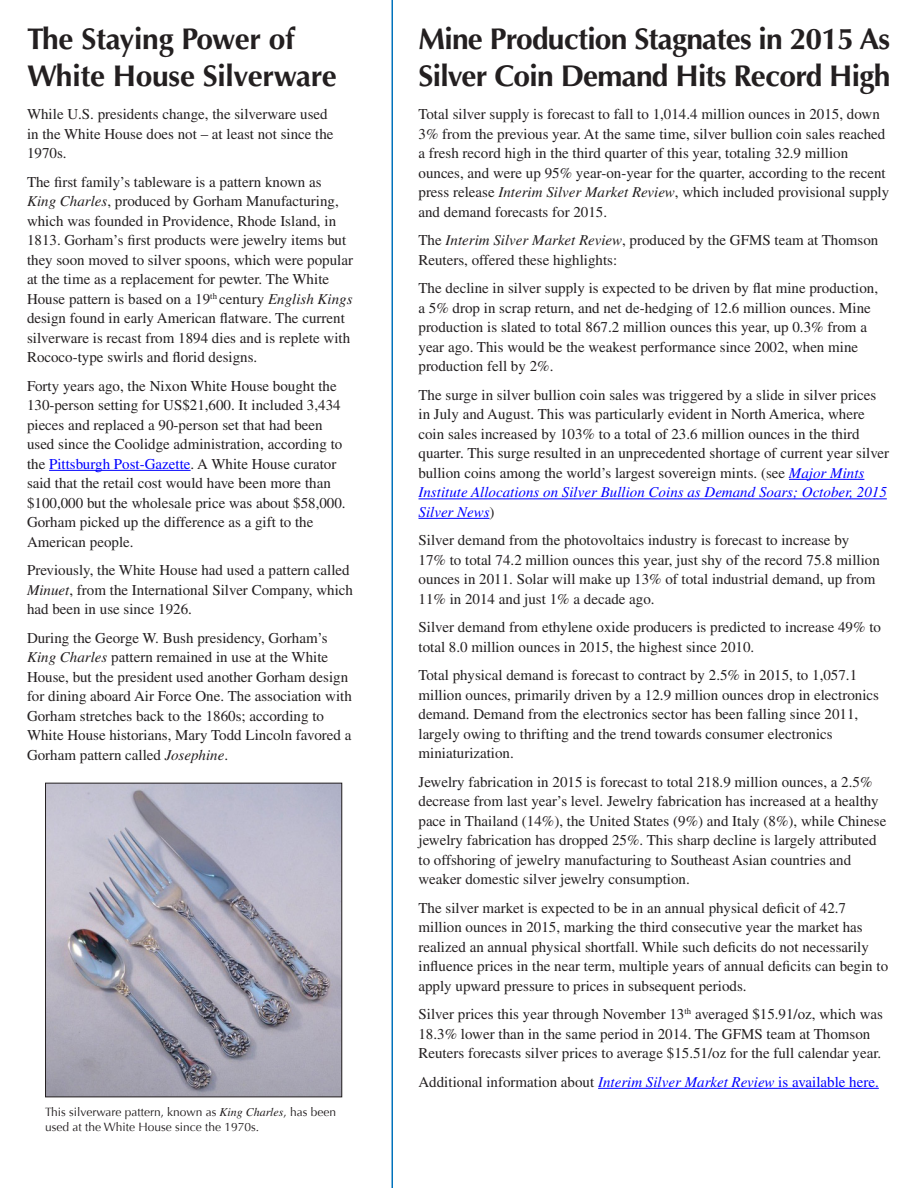
<style>
.page{position:relative;width:918px;height:1188px;background:#fff}
.page>*{position:absolute;margin:0;border:0;box-sizing:border-box;transform-origin:0 0}
.Heads{font:700 30px/37.5px "Optima";letter-spacing:-.025em;color:#231f20}
.Body_Copy{font:15px/19.5px "Times";color:#231f20}
.Captions{font:12px/15px "Optima";color:#231f20}
.s1{font-style:italic}
.s2{color:#00f}
.s3{font-family:"Times";font-style:italic}
.s4{font-style:italic;color:#00f}
</style>
<div class="page">
<hr style="left:392px;top:0;width:1px;height:1188px;background:#0072bc">
<hr style="left:49px;top:470px;width:142px;height:1px;background:#00f">
<img style="left:47px;top:785px;width:293px;height:310px">
<div style="left:45px;top:783px;width:297px;height:314px;border:1px solid #231f20"></div>
<hr style="left:789px;top:479px;width:75px;height:1px;background:#00f">
<hr style="left:418px;top:498px;width:469px;height:1px;background:#00f">
<hr style="left:418px;top:518px;width:72px;height:1px;background:#00f">
<hr style="left:598px;top:1088px;width:281px;height:1px;background:#00f">
<p class="Heads" style="left:27px;top:20px;width:311px">The Staying Power of<br>White House Silverware</p>
<p class="Body_Copy" style="left:27px;top:105px;width:308px">While U.S. presidents change, the silverware used in the White House does not – at least not since the<br>1970s.</p>
<p class="Body_Copy" style="left:27px;top:172px;width:328px">The first family’s tableware is a pattern known as <span class="s1">King Charles</span>, produced by Gorham Manufacturing, which was founded in Providence, Rhode Island, in 1813. Gorham’s first products were jewelry items but they soon moved to silver spoons, which were popular at the time as a replacement for pewter. The White House pattern is based on a 19<sup>th</sup> century <span class="s1">English Kings </span>design found in early American flatware. The current silverware is recast from 1894 dies and is replete with Rococo-type swirls and florid designs.</p>
<p class="Body_Copy" style="left:27px;top:376px;width:320px">Forty years ago, the Nixon White House bought the 130-person setting for US$21,600. It included 3,434 pieces and replaced a 90-person set that had been used since the Coolidge administration, according to the <span class="s2">Pittsburgh Post-Gazette</span>. A White House curator said that the retail cost would have been more than $100,000 but the wholesale price was about $58,000.<br>Gorham picked up the difference as a gift to the American people.</p>
<p class="Body_Copy" style="left:27px;top:561px;width:328px">Previously, the White House had used a pattern called<br><span class="s1">Minuet</span>, from the International Silver Company, which had been in use since 1926.</p>
<p class="Body_Copy" style="left:27px;top:628px;width:326px">During the George W. Bush presidency, Gorham’s <span class="s1">King Charles</span> pattern remained in use at the White House, but the president used another Gorham design for dining aboard Air Force One. The association with Gorham stretches back to the 1860s; according to White House historians, Mary Todd Lincoln favored a Gorham pattern called <span class="s1">Josephine</span>.</p>
<p class="Captions" style="left:45px;top:1105px;width:293px">This silverware pattern, known as <span class="s3">King Charles</span>, has been used at the White House since the 1970s.</p>
<p class="Heads" style="left:418px;top:20px;width:473px">Mine Production Stagnates in 2015 As<br>Silver Coin Demand Hits Record High</p>
<p class="Body_Copy" style="left:418px;top:105px;width:472px">Total silver supply is forecast to fall to 1,014.4 million ounces in 2015, down 3% from the previous year. At the same time, silver bullion coin sales reached a fresh record high in the third quarter of this year, totaling 32.9 million ounces, and were up 95% year-on-year for the quarter, according to the recent press release <span class="s1">Interim Silver Market Review</span>, which included provisional supply and demand forecasts for 2015.</p>
<p class="Body_Copy" style="left:418px;top:231px;width:461px">The <span class="s1">Interim Silver Market Review</span>, produced by the GFMS team at Thomson<br>Reuters, offered these highlights:</p>
<p class="Body_Copy" style="left:418px;top:279px;width:461px">The decline in silver supply is expected to be driven by flat mine production, a 5% drop in scrap return, and net de-hedging of 12.6 million ounces. Mine production is slated to total 867.2 million ounces this year, up 0.3% from a year ago. This would be the weakest performance since 2002, when mine production fell by 2%.</p>
<p class="Body_Copy" style="left:418px;top:385px;width:472px">The surge in silver bullion coin sales was triggered by a slide in silver prices in July and August. This was particularly evident in North America, where coin sales increased by 103% to a total of 23.6 million ounces in the third quarter. This surge resulted in an unprecedented shortage of current year silver bullion coins among the world’s largest sovereign mints. (see <span class="s4">Major Mints Institute Allocations on Silver Bullion Coins as Demand Soars; October, 2015<br>Silver News</span>)</p>
<p class="Body_Copy" style="left:418px;top:531px;width:463px">Silver demand from the photovoltaics industry is forecast to increase by 17% to total 74.2 million ounces this year, just shy of the record 75.8 million ounces in 2011. Solar will make up 13% of total industrial demand, up from 11% in 2014 and just 1% a decade ago.</p>
<p class="Body_Copy" style="left:418px;top:618px;width:464px">Silver demand from ethylene oxide producers is predicted to increase 49% to total 8.0 million ounces in 2015, the highest since 2010.</p>
<p class="Body_Copy" style="left:418px;top:665px;width:462px">Total physical demand is forecast to contract by 2.5% in 2015, to 1,057.1 million ounces, primarily driven by a 12.9 million ounces drop in electronics demand. Demand from the electronics sector has been falling since 2011, largely owing to thrifting and the trend towards consumer electronics miniaturization.</p>
<p class="Body_Copy" style="left:418px;top:772px;width:469px">Jewelry fabrication in 2015 is forecast to total 218.9 million ounces, a 2.5% decrease from last year’s level. Jewelry fabrication has increased at a healthy pace in Thailand (14%), the United States (9%) and Italy (8%), while Chinese jewelry fabrication has dropped 25%. This sharp decline is largely attributed to offshoring of jewelry manufacturing to Southeast Asian countries and weaker domestic silver jewelry consumption.</p>
<p class="Body_Copy" style="left:418px;top:898px;width:471px">The silver market is expected to be in an annual physical deficit of 42.7 million ounces in 2015, marking the third consecutive year the market has realized an annual physical shortfall. While such deficits do not necessarily influence prices in the near term, multiple years of annual deficits can begin to apply upward pressure to prices in subsequent periods.</p>
<p class="Body_Copy" style="left:418px;top:1004px;width:466px">Silver prices this year through November 13<sup>th</sup> averaged $15.91/oz, which was<br>18.3% lower than in the same period in 2014. The GFMS team at Thomson<br>Reuters forecasts silver prices to average $15.51/oz for the full calendar year.</p>
<p class="Body_Copy" style="left:418px;top:1072px;width:462px">Additional information about <span class="s4">Interim Silver Market Review</span> <span class="s2">is available here.</span></p>
</div>
